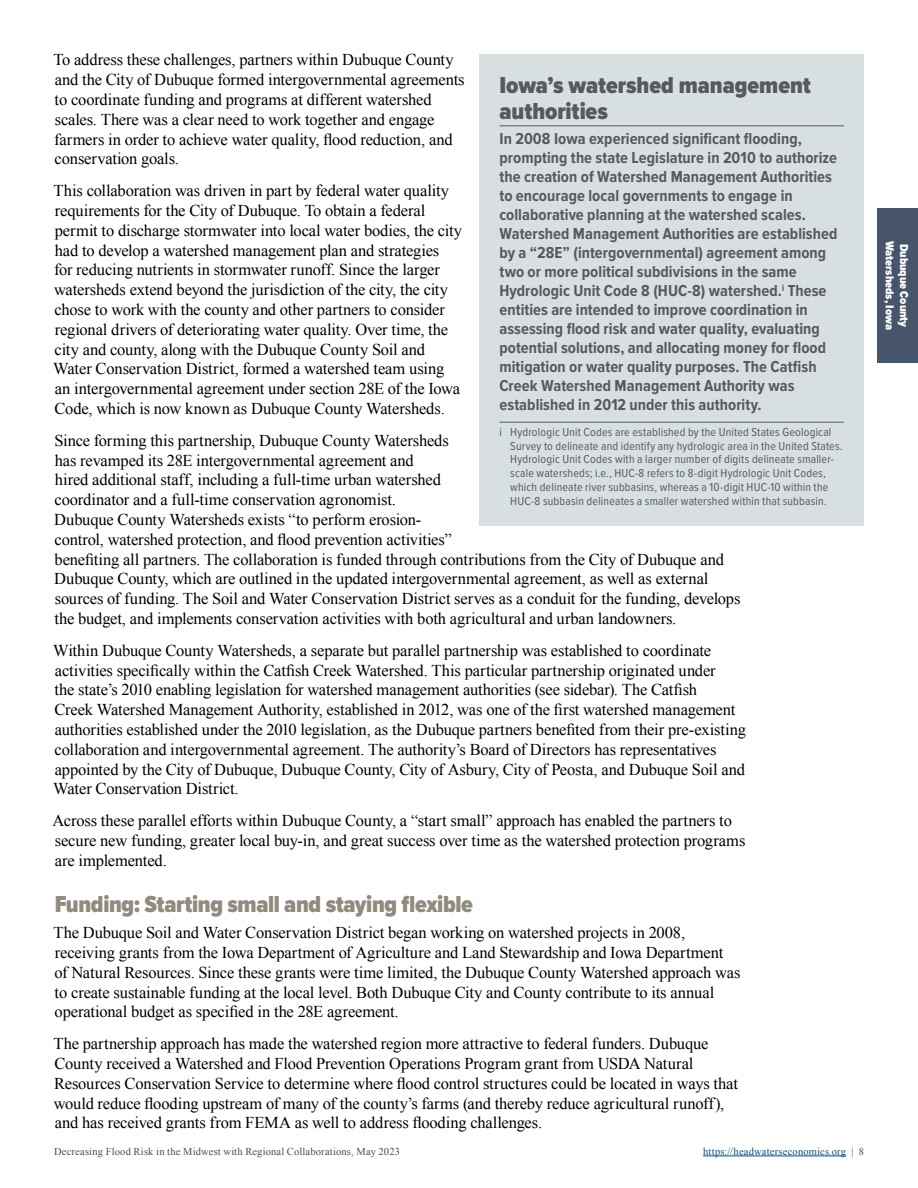
<style>
.page{position:relative;width:918px;height:1188px;background:#fff}
.page>*{position:absolute;margin:0;border:0;box-sizing:border-box;transform-origin:0 0}
.t1{font:900 24px "Proxima Nova Cond";letter-spacing:-.015em;color:#918b7e}
.t2{font:900 24px/25.5px "Proxima Nova Cond";color:#58595b}
.t3{font:16.5px/19.8px "Times New Roman";letter-spacing:-.01em;color:#000}
.t4{font:700 16.5px/19px "Proxima Nova Cond";letter-spacing:.005em;color:#58595b}
.t5{font:12px/13.8px "Proxima Nova Cond";letter-spacing:.015em;color:#58595b}
.t6{font:900 12px "Proxima Nova Cond";color:#fff}
.t7{font:10.5px "Times New Roman";letter-spacing:.015em;color:#4d4d4f}
.t8{font:10.5px "Times New Roman";letter-spacing:.015em;color:#0d4e80}
.s1{color:#4d4d4f}
</style>
<div class="page">
<hr style="left:703px;top:1156px;width:143px;height:1px;background:#0d4e80">
<div style="left:878px;top:208px;width:40px;height:155px;background:#465569"></div>
<div style="left:479px;top:54px;width:385px;height:471px;background:#d8dfe1"></div>
<hr style="left:499px;top:125px;width:345px;height:1px;background:#58595b">
<hr style="left:499px;top:422px;width:345px;height:1px;background:#58595b">
<p class="t3" style="left:54px;top:50px;width:413px">To address these challenges, partners within Dubuque County and the City of Dubuque formed intergovernmental agreements to coordinate funding and programs at different watershed scales. There was a clear need to work together and engage farmers in order to achieve water quality, flood reduction, and conservation goals.</p>
<p class="t3" style="left:53px;top:181px;width:410px">This collaboration was driven in part by federal water quality requirements for the City of Dubuque. To obtain a federal permit to discharge stormwater into local water bodies, the city had to develop a watershed management plan and strategies<br>for reducing nutrients in stormwater runoff. Since the larger watersheds extend beyond the jurisdiction of the city, the city chose to work with the county and other partners to consider regional drivers of deteriorating water quality. Over time, the city and county, along with the Dubuque County Soil and Water Conservation District, formed a watershed team using an intergovernmental agreement under section 28E of the Iowa Code, which is now known as Dubuque County Watersheds.</p>
<p class="t3" style="left:54px;top:430px;width:688px">Since forming this partnership, Dubuque County Watersheds<br>has revamped its 28E intergovernmental agreement and<br>hired additional staff, including a full-time urban watershed<br>coordinator and a full-time conservation agronomist.<br>Dubuque County Watersheds exists “to perform erosion-<br>control, watershed protection, and flood prevention activities”<br>benefiting all partners. The collaboration is funded through contributions from the City of Dubuque and Dubuque County, which are outlined in the updated intergovernmental agreement, as well as external sources of funding. The Soil and Water Conservation District serves as a conduit for the funding, develops the budget, and implements conservation activities with both agricultural and urban landowners.</p>
<p class="t3" style="left:53px;top:640px;width:694px">Within Dubuque County Watersheds, a separate but parallel partnership was established to coordinate activities specifically within the Catfish Creek Watershed. This particular partnership originated under<br>the state’s 2010 enabling legislation for watershed management authorities (see sidebar). The Catfish<br>Creek Watershed Management Authority, established in 2012, was one of the first watershed management authorities established under the 2010 legislation, as the Dubuque partners benefited from their pre-existing collaboration and intergovernmental agreement. The authority’s Board of Directors has representatives appointed by the City of Dubuque, Dubuque County, City of Asbury, City of Peosta, and Dubuque Soil and Water Conservation District.</p>
<p class="t3" style="left:53px;top:811px;width:694px">Across these parallel efforts within Dubuque County, a “start small” approach has enabled the partners to secure new funding, greater local buy-in, and great success over time as the watershed protection programs are implemented.</p>
<h1 class="t1" style="left:55px;top:890px;width:420px">Funding: Starting small and staying flexible</h1>
<p class="t3" style="left:54px;top:922px;width:688px">The Dubuque Soil and Water Conservation District began working on watershed projects in 2008, receiving grants from the Iowa Department of Agriculture and Land Stewardship and Iowa Department<br>of Natural Resources. Since these grants were time limited, the Dubuque County Watershed approach was to create sustainable funding at the local level. Both Dubuque City and County contribute to its annual operational budget as specified in the 28E agreement.</p>
<p class="t3" style="left:54px;top:1033px;width:686px">The partnership approach has made the watershed region more attractive to federal funders. Dubuque County received a Watershed and Flood Prevention Operations Program grant from USDA Natural Resources Conservation Service to determine where flood control structures could be located in ways that would reduce flooding upstream of many of the county’s farms (and thereby reduce agricultural runoff), and has received grants from FEMA as well to address flooding challenges.</p>
<h1 class="t2" style="left:499px;top:73px;width:313px">Iowa’s watershed management authorities</h1>
<p class="t4" style="left:499px;top:130px;width:339px">In 2008 Iowa experienced significant flooding, prompting the state Legislature in 2010 to authorize the creation of Watershed Management Authorities to encourage local governments to engage in collaborative planning at the watershed scales.<br>Watershed Management Authorities are established by a “28E” (intergovernmental) agreement among two or more political subdivisions in the same Hydrologic Unit Code 8 (HUC-8) watershed.<sup>i</sup> These entities are intended to improve coordination in assessing flood risk and water quality, evaluating potential solutions, and allocating money for flood mitigation or water quality purposes. The Catfish Creek Watershed Management Authority was established in 2012 under this authority.</p>
<p class="t5" style="left:510px;top:425px;width:334px;text-indent:-11px">i Hydrologic Unit Codes are established by the United States Geological Survey to delineate and identify any hydrologic area in the United States.<br>Hydrologic Unit Codes with a larger number of digits delineate smaller&shy;scale watersheds; i.e., HUC-8 refers to 8-digit Hydrologic Unit Codes, which delineate river subbasins, whereas a 10-digit HUC-10 within the HUC-8 subbasin delineates a smaller watershed within that subbasin.</p>
<p class="t7" style="left:54px;top:1144px;width:347px">Decreasing Flood Risk in the Midwest with Regional Collaborations, May 2023</p>
<p class="t8" style="left:703px;top:1144px;width:162px">https://headwaterseconomics.org <span class="s1">| 8</span></p>
<p class="t6" style="left:897px;top:241px;width:90px;rotate:90deg">Watersheds, Iowa</p>
<p class="t6" style="left:911px;top:244px;width:85px;rotate:90deg">Dubuque County</p>
</div>
